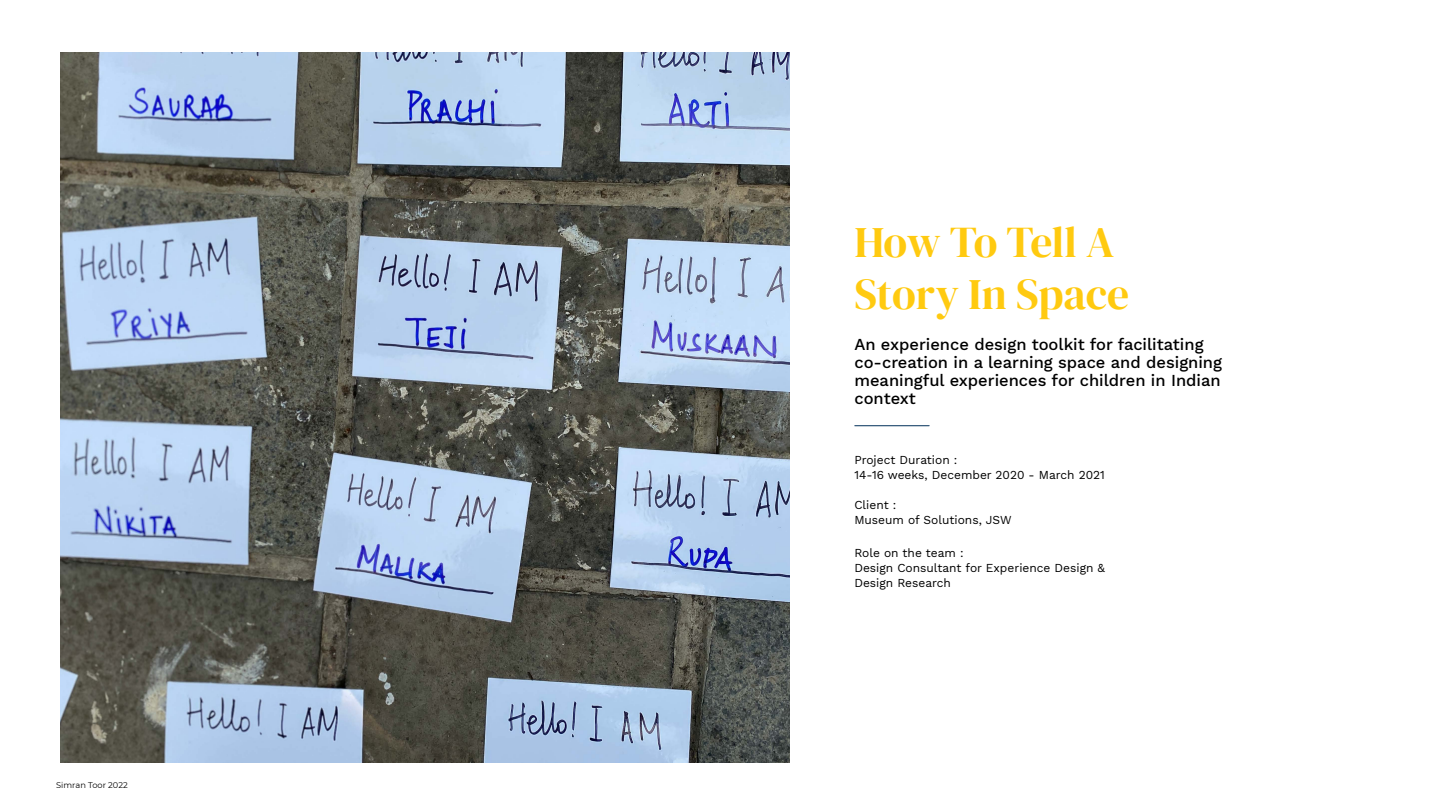
<style>
.page{position:relative;width:1440px;height:810px;background:#fff}
.page>*{position:absolute;margin:0;border:0;box-sizing:border-box;transform-origin:0 0}
.t1{font:43.5px/51.8px "DM Serif Display";letter-spacing:-.005em;color:#ffca10}
.t2{font:500 16.5px/18px "Work Sans";color:#000}
.t3{font:12px/15px "Work Sans";color:#000}
.t4{font:8.25px "Montserrat";color:#000}
</style>
<div class="page">
<hr style="left:855px;top:425px;width:74px;height:1px;background:#002f59">
<img style="left:60px;top:52px;width:730px;height:711px">
<p class="t4" style="left:56px;top:780px;width:73px">Simran Toor 2022</p>
<h1 class="t1" style="left:854px;top:216px;width:276px">How To Tell A<br>Story In Space</h1>
<h2 class="t2" style="left:854px;top:335px;width:369px">An experience design toolkit for facilitating co-creation in a learning space and designing meaningful experiences for children in Indian context</h2>
<p class="t3" style="left:854px;top:453px;width:252px">Project Duration :<br>14-16 weeks, December 2020 - March 2021</p>
<p class="t3" style="left:854px;top:497px;width:159px">Client :<br>Museum of Solutions, JSW</p>
<p class="t3" style="left:854px;top:546px;width:252px">Role on the team :<br>Design Consultant for Experience Design &amp;<br>Design Research</p>
</div>
